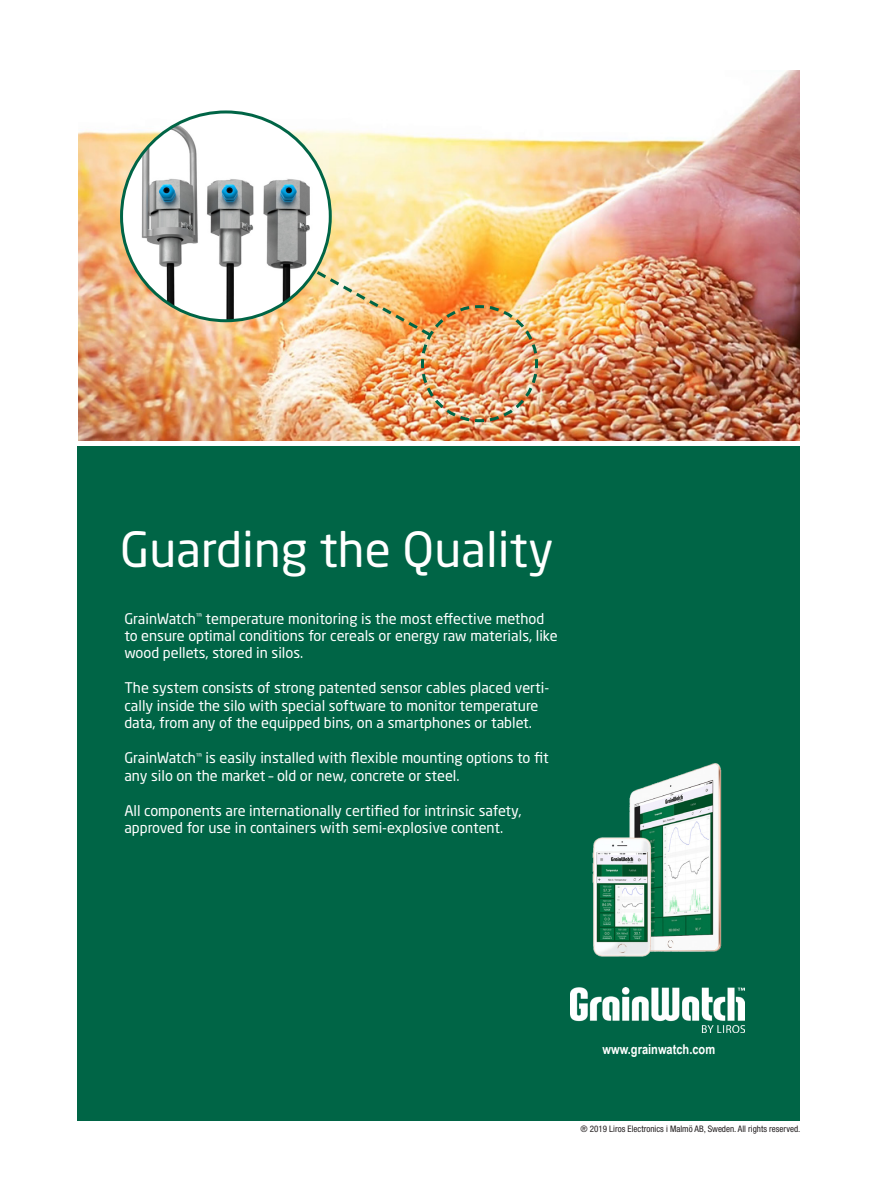
<style>
.page{position:relative;width:876px;height:1195px;background:#fff}
.page>*{position:absolute;margin:0;border:0;box-sizing:border-box;transform-origin:0 0}
.t1{font:48px "Neo Sans Std";color:#fff}
.t2{font:14.55px/17.4px "Neo Sans Std";color:#fff}
.t3{font:700 13.5px "Arial Narrow";color:#fff}
.t4{font:condensed 9px "Helvetica Neue LT Std";color:#231f20}
</style>
<div class="page">
<div style="left:77px;top:446px;width:722px;height:674px;background:#006546"></div>
<img style="left:79px;top:70px;width:720px;height:370px">
<img style="left:570px;top:987px;width:174px;height:46px">
<img style="left:122px;top:118px;width:208px;height:203px">
<img style="left:313px;top:268px;width:227px;height:156px">
<img style="left:592px;top:764px;width:130px;height:192px">
<p class="t1" style="left:120px;top:520px;width:435px">Guarding the Quality</p>
<p class="t2" style="left:124px;top:609px;width:435px">GrainWatch<sup>™</sup> temperature monitoring is the most effective method to ensure optimal conditions for cereals or energy raw materials, like wood pellets, stored in silos.</p>
<p class="t2" style="left:124px;top:679px;width:426px">The system consists of strong patented sensor cables placed verti&shy;cally inside the silo with special software to monitor temperature data, from any of the equipped bins, on a smartphones or tablet.</p>
<p class="t2" style="left:124px;top:749px;width:426px">GrainWatch<sup>™</sup> is easily installed with flexible mounting options to fit any silo on the market – old or new, concrete or steel.</p>
<p class="t2" style="left:124px;top:801px;width:399px">All components are internationally certified for intrinsic safety, approved for use in containers with semi-explosive content.</p>
<p class="t3" style="left:602px;top:1039px;width:114px">www.grainwatch.com</p>
<p class="t4" style="left:580px;top:1124px;width:221px">® 2019 Liros Electronics i Malmö AB, Sweden. All rights reserved.</p>
</div>
